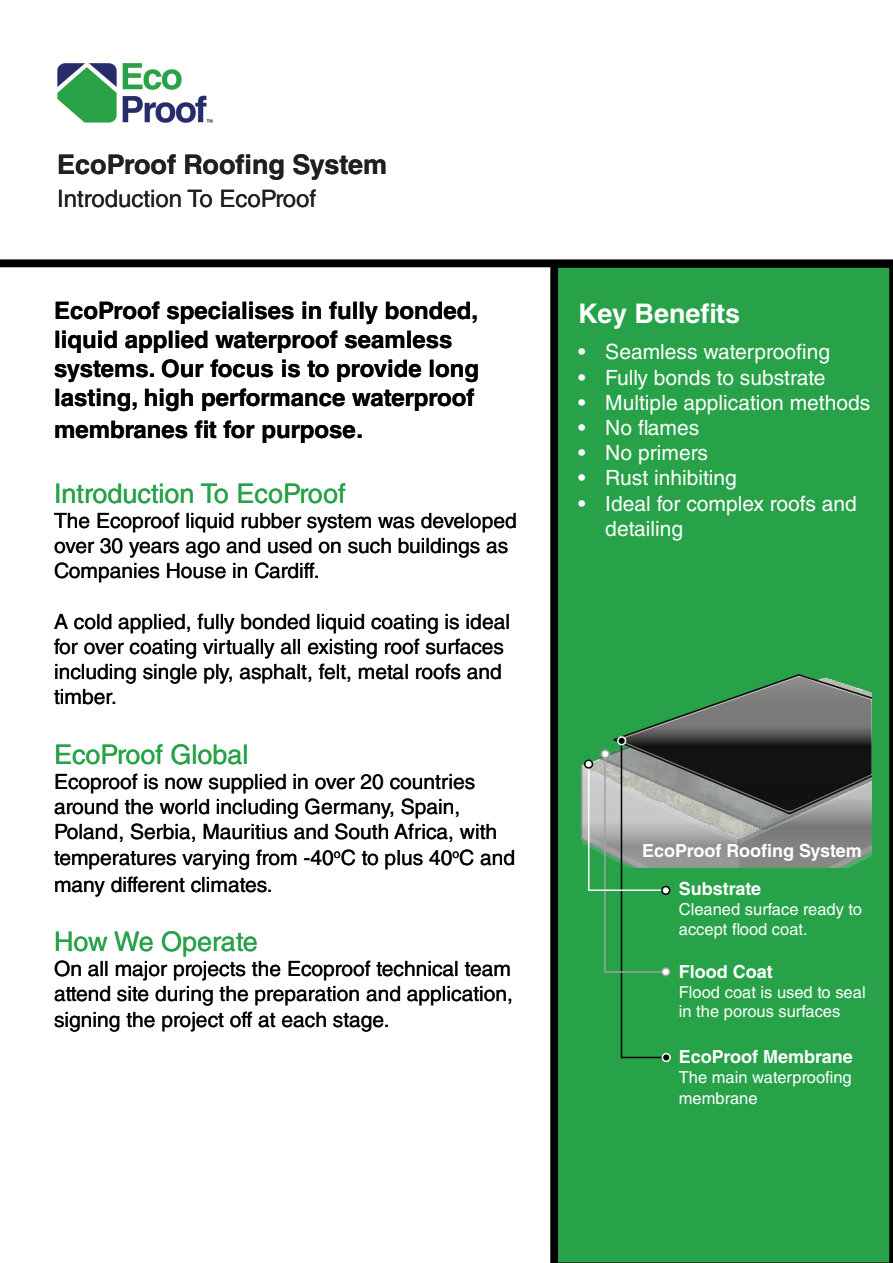
<style>
.page{position:relative;width:893px;height:1263px;background:#fff}
.page>*{position:absolute;margin:0;border:0;box-sizing:border-box;transform-origin:0 0}
.t1{font:27px "Helvetica LT Std";color:#27a248}
.t2{font:700 27px "Helvetica LT Std";color:#231f20}
.t3{font:700 27px "Helvetica LT Std";color:#fff}
.t4{font:700 24px/28.8px "Helvetica LT Std";color:#000}
.t5{font:24px "Helvetica LT Std";color:#231f20}
.t6{font:21px/25.2px "Helvetica LT Std";color:#000}
.t7{font:21px/25.2px "Helvetica LT Std";color:#fff}
.t8{font:700 18px "Helvetica LT Std";color:#fff}
.t9{font:16.5px/19.8px "Helvetica LT Std";color:#fff}
</style>
<div class="page">
<img style="left:57px;top:63px;width:156px;height:60px">
<div style="left:0;top:260px;width:893px;height:7px;background:#000"></div>
<div style="left:551px;top:267px;width:342px;height:996px;background:#27a248"></div>
<svg style="left:580px;top:673px;width:291px;height:194px;background:#647c6a"></svg>
<hr style="left:588px;top:763px;width:1px;height:127px;background:#fff">
<hr style="left:604px;top:752px;width:2px;height:220px;background:#a0a1a5">
<hr style="left:621px;top:741px;width:1px;height:316px;background:#000">
<hr style="left:588px;top:889px;width:76px;height:2px;background:#fff">
<hr style="left:604px;top:971px;width:60px;height:2px;background:#a0a1a5">
<hr style="left:621px;top:1057px;width:43px;height:1px;background:#000">
<div style="left:618px;top:737px;width:7px;height:8px;background:#000;border-radius:50%"></div>
<div style="left:617px;top:736px;width:9px;height:9px;border:2px solid #fff;border-radius:50%"></div>
<div style="left:601px;top:750px;width:8px;height:8px;background:#fff;border-radius:50%"></div>
<div style="left:601px;top:749px;width:9px;height:9px;border:2px solid #a0a1a5;border-radius:50%"></div>
<div style="left:585px;top:760px;width:7px;height:8px;background:#fff;border-radius:50%"></div>
<div style="left:584px;top:759px;width:9px;height:10px;border:2px solid #000;border-radius:50%"></div>
<div style="left:662px;top:886px;width:8px;height:8px;background:#fff;border-radius:50%"></div>
<div style="left:661px;top:886px;width:9px;height:9px;border:2px solid #000;border-radius:50%"></div>
<div style="left:662px;top:968px;width:8px;height:8px;background:#fff;border-radius:50%"></div>
<div style="left:661px;top:967px;width:9px;height:9px;border:2px solid #a0a1a5;border-radius:50%"></div>
<div style="left:662px;top:1054px;width:8px;height:7px;background:#000;border-radius:50%"></div>
<div style="left:662px;top:1053px;width:9px;height:9px;border:2px solid #fff;border-radius:50%"></div>
<p class="t2" style="left:57px;top:148px;width:331px">EcoProof Roofing System</p>
<p class="t5" style="left:57px;top:184px;width:261px">Introduction To EcoProof</p>
<p class="t4" style="left:54px;top:296px;width:427px">EcoProof specialises in fully bonded, liquid applied waterproof seamless systems. Our focus is to provide long lasting, high performance waterproof</p>
<p class="t4" style="left:54px;top:415px;width:311px">membranes fit for purpose.</p>
<p class="t1" style="left:54px;top:478px;width:293px">Introduction To EcoProof</p>
<p class="t6" style="left:54px;top:508px;width:464px">The Ecoproof liquid rubber system was developed over 30 years ago and used on such buildings as<br>Companies House in Cardiff.</p>
<p class="t6" style="left:54px;top:609px;width:457px">A cold applied, fully bonded liquid coating is ideal for over coating virtually all existing roof surfaces including single ply, asphalt, felt, metal roofs and timber.</p>
<p class="t1" style="left:54px;top:739px;width:196px">EcoProof Global</p>
<p class="t6" style="left:54px;top:769px;width:463px;line-height:25.7px">Ecoproof is now supplied in over 20 countries around the world including Germany, Spain, Poland, Serbia, Mauritius and South Africa, with temperatures varying from -40<sup>o</sup>C to plus 40<sup>o</sup>C and many different climates.</p>
<p class="t1" style="left:54px;top:926px;width:205px">How We Operate</p>
<p class="t6" style="left:54px;top:956px;width:461px;text-align:justify">On all major projects the Ecoproof technical team attend site during the preparation and application, signing the project off at each stage.</p>
<p class="t3" style="left:578px;top:297px;width:163px">Key Benefits</p>
<p class="t7" style="left:578px;top:339px;width:253px">• Seamless waterproofing</p>
<p class="t7" style="left:578px;top:365px;width:249px">• Fully bonds to substrate</p>
<p class="t7" style="left:578px;top:390px;width:293px">• Multiple application methods</p>
<p class="t7" style="left:578px;top:415px;width:122px">• No flames</p>
<p class="t7" style="left:578px;top:440px;width:131px">• No primers</p>
<p class="t7" style="left:578px;top:465px;width:160px">• Rust inhibiting</p>
<p class="t7" style="left:605px;top:491px;width:253px;text-indent:-27px">• Ideal for complex roofs and detailing</p>
<p class="t8" style="left:642px;top:840px;width:221px">EcoProof Roofing System</p>
<p class="t8" style="left:679px;top:878px;width:84px">Substrate</p>
<p class="t9" style="left:679px;top:899px;width:185px">Cleaned surface ready to accept flood coat.</p>
<p class="t8" style="left:679px;top:960px;width:95px">Flood Coat</p>
<p class="t9" style="left:679px;top:982px;width:188px">Flood coat is used to seal in the porous surfaces</p>
<p class="t8" style="left:679px;top:1045px;width:175px">EcoProof Membrane</p>
<p class="t9" style="left:679px;top:1066px;width:174px;line-height:21.6px">The main waterproofing membrane</p>
</div>
